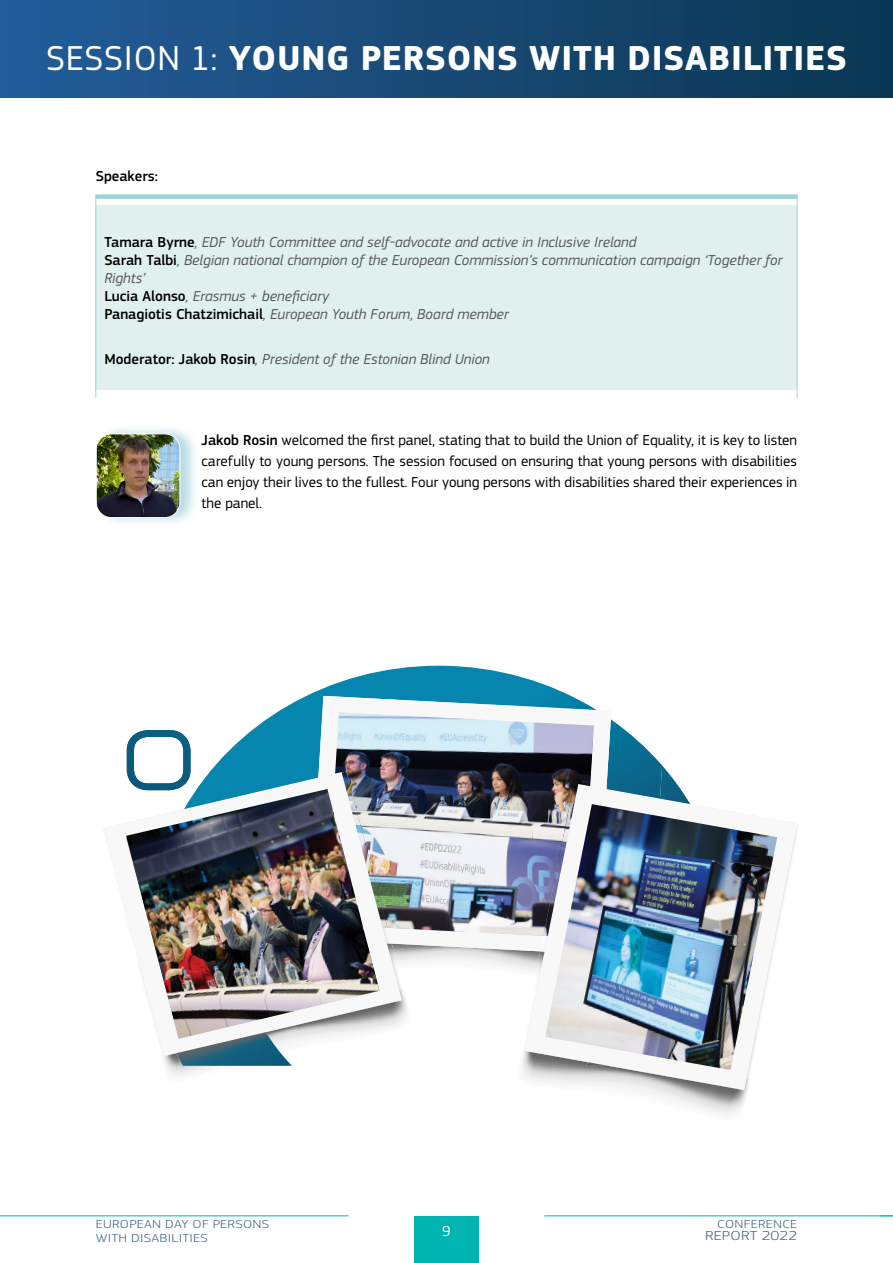
<style>
.page{position:relative;width:893px;height:1263px;background:#fff}
.page>*{position:absolute;margin:0;border:0;box-sizing:border-box;transform-origin:0 0}
.t1{font:700 36px "EC Square Sans Pro";letter-spacing:.02em;color:#fff}
.P3{font:italic 15px/18px "EC Square Sans Pro";color:#58595b}
.Text{font:15px/21px "EC Square Sans Pro";color:#000;text-align:justify}
.Text-2{font:500 15px "EC Square Sans Pro";color:#000}
.t2{font:15px "EC Square Sans Pro";color:#fff}
.t3{font:300 13.5px "EC Square Sans Pro";letter-spacing:.02em;color:#3f6487;scale:1.22 1}
.t4{font:300 12px/14.1px "EC Square Sans Pro";letter-spacing:.02em;color:#3f6487;scale:1.22 1}
.s1{font-weight:400}
.s2{font-weight:500;font-style:normal;color:#000}
.s3{font-weight:500}
</style>
<div class="page">
<div style="left:0;top:0;width:893px;height:98px;background:linear-gradient(to right,#245d99,#0b3751)"></div>
<div style="left:96px;top:205px;width:701px;height:185px;background:#dff0ef"></div>
<hr style="left:96px;top:194px;width:1px;height:204px;background:#9dd4d4">
<hr style="left:797px;top:194px;width:1px;height:204px;background:#9dd4d4">
<div style="left:96px;top:194px;width:701px;height:5px;background:#9dd4d4"></div>
<div style="left:95px;top:424px;width:104px;height:104px;background:#0e87ad;opacity:.3"></div>
<img style="left:96px;top:434px;width:84px;height:84px">
<div style="left:96px;top:433px;width:84px;height:85px;border:1px solid #fff;border-radius:15px"></div>
<svg style="left:127px;top:730px;width:57px;height:42px"></svg>
<svg style="left:184px;top:666px;width:493px;height:118px"></svg>
<img style="left:662px;top:710px;width:3px;height:55px">
<img style="left:611px;top:702px;width:51px;height:82px">
<svg style="left:308px;top:696px;width:303px;height:258px"></svg>
<img style="left:335px;top:712px;width:259px;height:224px">
<img style="left:521px;top:1049px;width:4px;height:27px">
<img style="left:716px;top:1090px;width:31px;height:25px">
<svg style="left:525px;top:784px;width:272px;height:306px"></svg>
<img style="left:545px;top:804px;width:232px;height:266px">
<img style="left:402px;top:989px;width:5px;height:33px">
<img style="left:162px;top:1056px;width:114px;height:10px">
<img style="left:276px;top:1056px;width:15px;height:10px">
<svg style="left:104px;top:772px;width:298px;height:284px"></svg>
<img style="left:126px;top:789px;width:253px;height:250px">
<div style="left:414px;top:1216px;width:65px;height:47px;background:#00b4b2"></div>
<hr style="left:544px;top:1215px;width:349px;height:1px;background:#00b4b2">
<hr style="left:0;top:1215px;width:349px;height:1px;background:#00b4b2">
<svg style="left:880px;top:1215px;width:13px;height:1px"></svg>
<h1 class="t1" style="left:46px;top:36px;width:802px"><span class="s1">SESSION 1:</span> YOUNG PERSONS WITH DISABILITIES</h1>
<p class="Text-2" style="left:96px;top:168px;width:64px">Speakers:</p>
<p class="P3" style="left:104px;top:233px;width:679px"><span class="s2">Tamara Byrne</span>, EDF Youth Committee and self-advocate and active in Inclusive Ireland<br><span class="s2">Sarah Talbi</span>, Belgian national champion of the European Commission’s communication campaign ‘Together for Rights’<br><span class="s2">Lucia Alonso</span>, Erasmus + beneficiary<br><span class="s2">Panagiotis Chatzimichail</span>, European Youth Forum, Board member</p>
<p class="P3" style="left:104px;top:350px;width:387px"><span class="s2">Moderator: Jakob Rosin</span>, President of the Estonian Blind Union</p>
<p class="Text" style="left:202px;top:430px;width:597px"><span class="s3">Jakob Rosin</span> welcomed the first panel, stating that to build the Union of Equality, it is key to listen carefully to young persons. The session focused on ensuring that young persons with disabilities can enjoy their lives to the fullest. Four young persons with disabilities shared their experiences in the panel.</p>
<p class="t4" style="left:96px;top:1217px;width:144px">EUROPEAN DAY OF PERSONS<br>WITH DISABILITIES</p>
<p class="t2" style="left:442px;top:1222px;width:10px">9</p>
<p class="t4" style="left:717px;top:1217px;width:67px">CONFERENCE</p>
<p class="t3" style="left:705px;top:1227px;width:77px">REPORT 2022</p>
</div>
